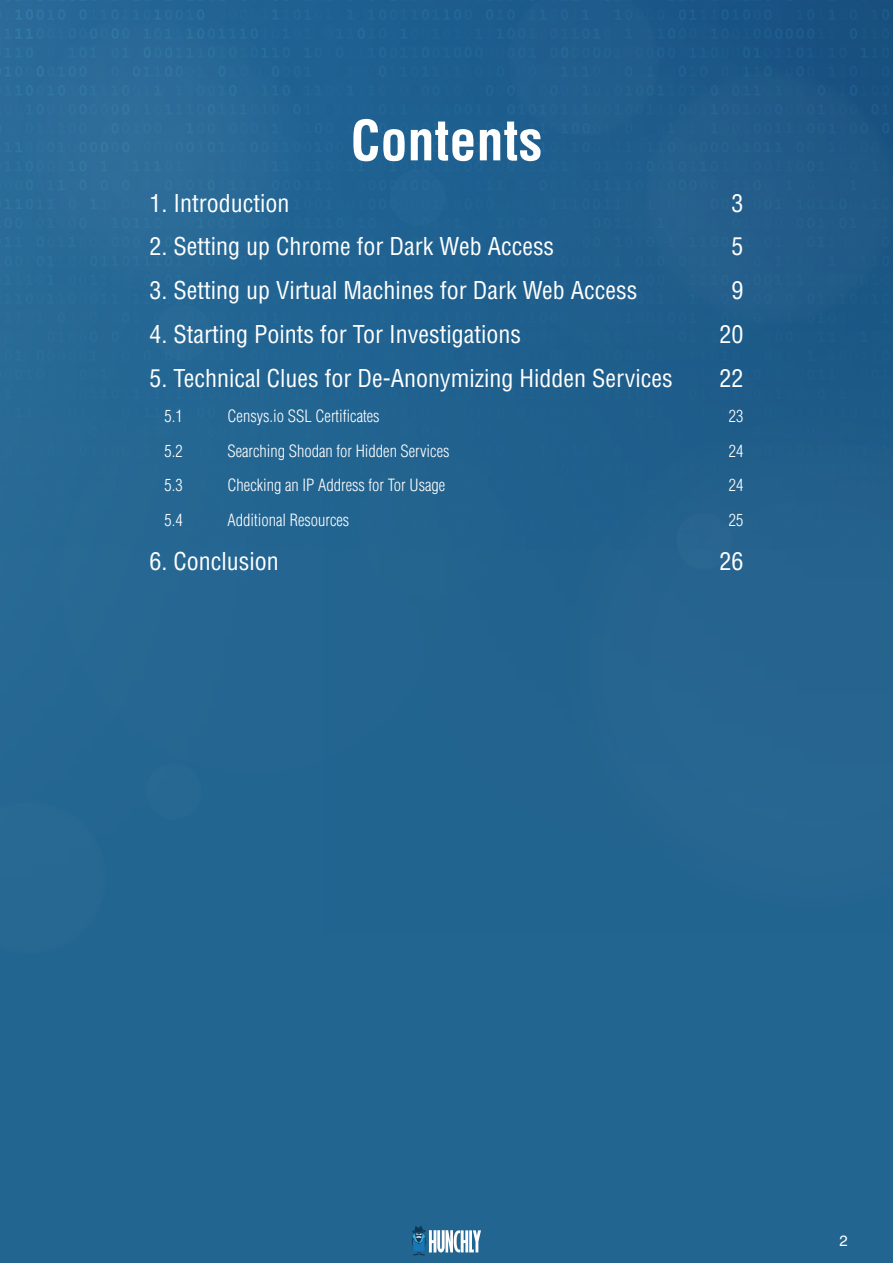
<style>
.page{position:relative;width:893px;height:1263px;background:#236591}
.page>*{position:absolute;margin:0;border:0;box-sizing:border-box;transform-origin:0 0}
.TOC_title{font:700 condensed 54px "Helvetica LT Std";color:#fff}
.t1{font:condensed 24px "Helvetica LT Std";color:#fff}
.t2{font:300 condensed 16.5px "Helvetica LT Std";color:#fff}
.t3{font:15px "Helvetica LT Std";color:#fff}
</style>
<div class="page">
<svg style="left:412px;top:1226px;width:69px;height:29px"></svg>
<img style="left:0;top:0;width:893px;height:402px">
<div style="left:11px;top:0;width:304px;height:304px;background:#2a6a98;border-radius:50%"></div>
<div style="left:765px;top:402px;width:128px;height:31px;background:#1d5b87"></div>
<svg style="left:446px;top:0;width:428px;height:402px"></svg>
<svg style="left:508px;top:0;width:152px;height:136px"></svg>
<div style="left:155px;top:304px;width:56px;height:56px;background:#286995;border-radius:50%"></div>
<div style="left:390px;top:169px;width:56px;height:57px;background:#226493;border-radius:50%"></div>
<div style="left:146px;top:763px;width:56px;height:57px;background:#276893;border-radius:50%"></div>
<div style="left:676px;top:513px;width:56px;height:56px;background:#296590;border-radius:50%"></div>
<div style="left:641px;top:68px;width:252px;height:259px;background:#215c8a"></div>
<div style="left:53px;top:380px;width:402px;height:402px;background:#246691;border-radius:50%"></div>
<p class="TOC_title" style="left:350px;top:107px;width:194px">Contents</p>
<p class="t1" style="left:149px;top:188px;width:141px">1. Introduction</p>
<p class="t1" style="left:731px;top:188px;width:13px">3</p>
<p class="t1" style="left:149px;top:232px;width:406px">2. Setting up Chrome for Dark Web Access</p>
<p class="t1" style="left:731px;top:232px;width:13px">5</p>
<p class="t1" style="left:149px;top:275px;width:490px">3. Setting up Virtual Machines for Dark Web Access</p>
<p class="t1" style="left:731px;top:275px;width:13px">9</p>
<p class="t1" style="left:149px;top:319px;width:373px">4. Starting Points for Tor Investigations</p>
<p class="t1" style="left:719px;top:319px;width:25px">20</p>
<p class="t1" style="left:149px;top:363px;width:525px">5. Technical Clues for De-Anonymizing Hidden Services</p>
<p class="t1" style="left:719px;top:363px;width:25px">22</p>
<p class="t2" style="left:164px;top:405px;width:20px">5.1</p>
<p class="t2" style="left:227px;top:405px;width:154px">Censys.io SSL Certificates</p>
<p class="t2" style="left:729px;top:405px;width:16px">23</p>
<p class="t2" style="left:164px;top:440px;width:20px">5.2</p>
<p class="t2" style="left:227px;top:440px;width:224px">Searching Shodan for Hidden Services</p>
<p class="t2" style="left:729px;top:440px;width:16px">24</p>
<p class="t2" style="left:164px;top:475px;width:20px">5.3</p>
<p class="t2" style="left:227px;top:475px;width:219px">Checking an IP Address for Tor Usage</p>
<p class="t2" style="left:729px;top:475px;width:16px">24</p>
<p class="t2" style="left:164px;top:510px;width:20px">5.4</p>
<p class="t2" style="left:227px;top:510px;width:123px">Additional Resources</p>
<p class="t2" style="left:729px;top:510px;width:16px">25</p>
<p class="t1" style="left:149px;top:546px;width:131px">6. Conclusion</p>
<p class="t1" style="left:719px;top:546px;width:25px">26</p>
<p class="t3" style="left:840px;top:1232px;width:10px">2</p>
</div>
